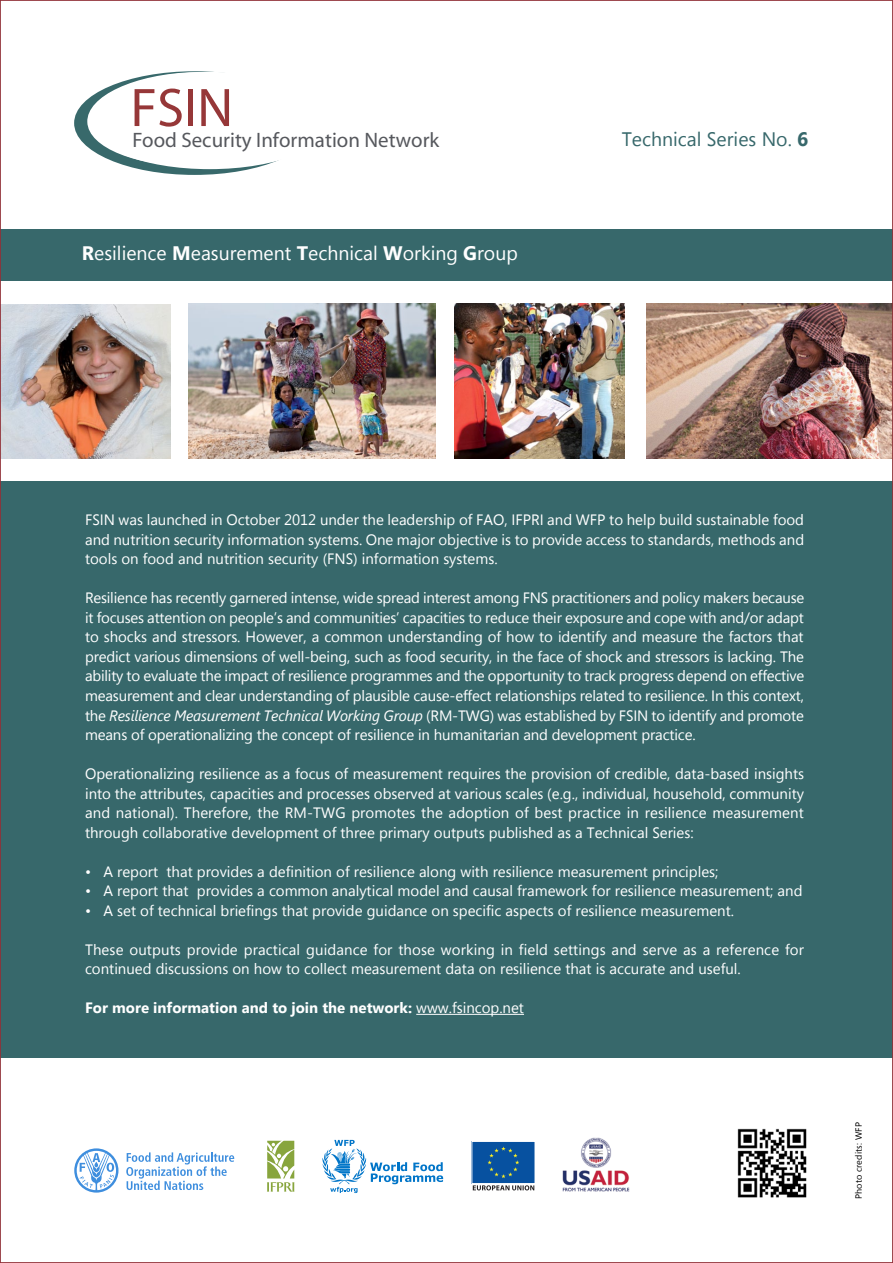
<style>
.page{position:relative;width:893px;height:1263px;background:#fff}
.page>*{position:absolute;margin:0;border:0;box-sizing:border-box;transform-origin:0 0}
.t1{font:54.75px "Myriad Pro";color:#963738}
.t2{font:20.85px "Myriad";color:#56585d}
.t3{font:19.5px "Segoe UI";color:#fff}
.t4{font:19.5px "Segoe UI";color:#37686b}
.t5{font:15px/19.5px "Segoe UI";color:#fff;text-align:justify}
.t6{font:700 15px "Segoe UI";color:#fff}
.t7{font:9px "Segoe UI";letter-spacing:.015em;color:#000}
.s1{font-weight:700}
.s2{font-style:italic}
.s3{font-weight:400}
</style>
<div class="page">
<div style="left:0;top:230px;width:893px;height:51px;background:#37686b"></div>
<div style="left:0;top:482px;width:893px;height:576px;background:#37686b"></div>
<hr style="left:416px;top:1014px;width:108px;height:1px;background:#fff">
<img style="left:189px;top:303px;width:246px;height:155px">
<img style="left:2px;top:304px;width:168px;height:154px">
<img style="left:454px;top:303px;width:170px;height:155px">
<img style="left:647px;top:303px;width:244px;height:155px">
<div style="left:74px;top:71px;width:241px;height:104px;background:#38696b;border-radius:50%"></div>
<svg style="left:87px;top:71px;width:192px;height:96px"></svg>
<div style="left:88px;top:72px;width:243px;height:97px;background:#fff;border-radius:50%"></div>
<img style="left:737px;top:1128px;width:70px;height:70px">
<svg style="left:74px;top:1148px;width:44px;height:44px"></svg>
<svg style="left:126px;top:1152px;width:108px;height:38px"></svg>
<svg style="left:322px;top:1140px;width:121px;height:53px"></svg>
<div style="left:472px;top:1141px;width:63px;height:42px;background:#0751a0"></div>
<svg style="left:487px;top:1146px;width:32px;height:32px"></svg>
<div style="left:472px;top:1141px;width:63px;height:43px;border:1px solid #fff"></div>
<svg style="left:473px;top:1185px;width:61px;height:5px"></svg>
<img style="left:562px;top:1137px;width:68px;height:55px">
<svg style="left:267px;top:1141px;width:28px;height:51px"></svg>
<h1 class="t1" style="left:130px;top:74px;width:104px">FSIN</h1>
<h2 class="t2" style="left:133px;top:130px;width:308px">Food Security Information Network</h2>
<h3 class="t4" style="left:622px;top:126px;width:188px">Technical Series No. <span class="s1">6</span></h3>
<h3 class="t3" style="left:82px;top:240px;width:437px"><span class="s1">R</span>esilience <span class="s1">M</span>easurement <span class="s1">T</span>echnical <span class="s1">W</span>orking <span class="s1">G</span>roup</h3>
<p class="t5" style="left:85px;top:510px;width:721px">FSIN was launched in October 2012 under the leadership of FAO, IFPRI and WFP to help build sustainable food and nutrition security information systems. One major objective is to provide access to standards, methods and tools on food and nutrition security (FNS) information systems.</p>
<p class="t5" style="left:85px;top:588px;width:721px">Resilience has recently garnered intense, wide spread interest among FNS practitioners and policy makers because it focuses attention on people’s and communities’ capacities to reduce their exposure and cope with and/or adapt to shocks and stressors. However, a common understanding of how to identify and measure the factors that predict various dimensions of well-being, such as food security, in the face of shock and stressors is lacking. The ability to evaluate the impact of resilience programmes and the opportunity to track progress depend on effective measurement and clear understanding of plausible cause-effect relationships related to resilience. In this context, the <span class="s2">Resilience Measurement Technical Working Group</span> (RM-TWG) was established by FSIN to identify and promote means of operationalizing the concept of resilience in humanitarian and development practice.</p>
<p class="t5" style="left:85px;top:763px;width:721px">Operationalizing resilience as a focus of measurement requires the provision of credible, data-based insights into the attributes, capacities and processes observed at various scales (e.g., individual, household, community and national). Therefore, the RM-TWG promotes the adoption of best practice in resilience measurement through collaborative development of three primary outputs published as a Technical Series:</p>
<p class="t5" style="left:85px;top:861px;width:635px">• A report that provides a definition of resilience along with resilience measurement principles;</p>
<p class="t5" style="left:85px;top:880px;width:719px">• A report that provides a common analytical model and causal framework for resilience measurement; and</p>
<p class="t5" style="left:85px;top:900px;width:651px">• A set of technical briefings that provide guidance on specific aspects of resilience measurement.</p>
<p class="t5" style="left:85px;top:939px;width:720px">These outputs provide practical guidance for those working in field settings and serve as a reference for continued discussions on how to collect measurement data on resilience that is accurate and useful.</p>
<p class="t6" style="left:85px;top:997px;width:440px">For more information and to join the network: <span class="s3">www.fsincop.net</span></p>
<p class="t7" style="left:852px;top:1199px;width:78px;rotate:-90deg">Photo credits: WFP</p>
</div>
